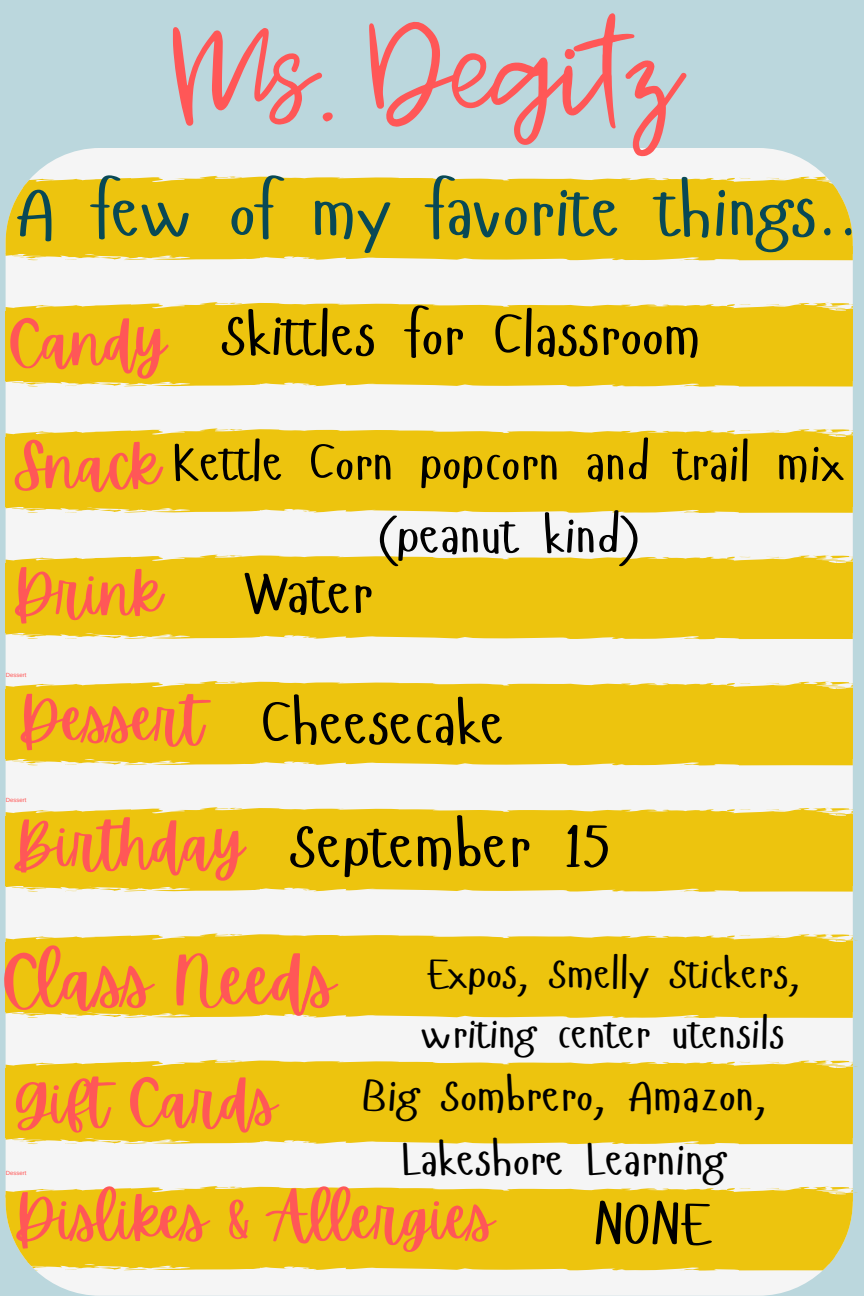
<style>
.page{position:relative;width:864px;height:1296px;background:#bbd7dd}
.page>*{position:absolute;margin:0;border:0;box-sizing:border-box;transform-origin:0 0}
.t1{font:300 129.8px "Jenthill";color:#ff5757}
.t2{font:72px "Hangyaboly";color:#084955}
.t3{font:68px "Apricots";color:#ff5757}
.t4{font:63.45px "Hangyaboly";color:#000}
.t5{font:60px "Apricots";color:#ff5757}
.t6{font:60px "Hangyaboly";color:#000}
.t7{font:59.05px "Hangyaboly";color:#000}
.t8{font:51.95px/72.8px "Hangyaboly";color:#000;text-align:center}
.t9{font:45.55px/63.7px "Hangyaboly";color:#000;text-align:center}
.t10{font:42.6px/59.6px "Hangyaboly";color:#000}
.t11{font:6px "Arimo";color:#ff5757}
</style>
<div class="page">
<div style="left:6px;top:148px;width:847px;height:1148px;background:#f5f5f5"></div>
<svg style="left:6px;top:1186px;width:847px;height:85px;background:#ecc61d"></svg>
<svg style="left:32px;top:1259px;width:45px;height:12px"></svg>
<svg style="left:91px;top:1259px;width:59px;height:11px"></svg>
<svg style="left:300px;top:1268px;width:13px;height:2px"></svg>
<svg style="left:272px;top:1259px;width:26px;height:1px"></svg>
<svg style="left:523px;top:1256px;width:21px;height:3px"></svg>
<svg style="left:830px;top:1187px;width:28px;height:8px"></svg>
<svg style="left:766px;top:1188px;width:21px;height:2px"></svg>
<svg style="left:739px;top:1188px;width:12px;height:1px"></svg>
<svg style="left:625px;top:1201px;width:27px;height:2px"></svg>
<svg style="left:414px;top:1199px;width:35px;height:2px"></svg>
<div style="left:6px;top:1060px;width:847px;height:84px;background:#edc40e"></div>
<svg style="left:19px;top:1133px;width:58px;height:12px"></svg>
<svg style="left:91px;top:1133px;width:59px;height:11px"></svg>
<svg style="left:300px;top:1142px;width:13px;height:1px"></svg>
<svg style="left:272px;top:1133px;width:26px;height:1px"></svg>
<svg style="left:523px;top:1130px;width:21px;height:3px"></svg>
<svg style="left:830px;top:1061px;width:28px;height:7px"></svg>
<svg style="left:766px;top:1062px;width:21px;height:2px"></svg>
<svg style="left:739px;top:1062px;width:12px;height:1px"></svg>
<svg style="left:625px;top:1075px;width:27px;height:1px"></svg>
<svg style="left:414px;top:1073px;width:35px;height:2px"></svg>
<div style="left:6px;top:933px;width:847px;height:85px;background:#edc40e"></div>
<svg style="left:19px;top:1007px;width:58px;height:11px"></svg>
<svg style="left:91px;top:1006px;width:59px;height:12px"></svg>
<svg style="left:272px;top:1006px;width:41px;height:11px"></svg>
<svg style="left:523px;top:1003px;width:21px;height:4px"></svg>
<svg style="left:830px;top:934px;width:28px;height:8px"></svg>
<svg style="left:766px;top:935px;width:21px;height:3px"></svg>
<svg style="left:739px;top:935px;width:12px;height:1px"></svg>
<svg style="left:625px;top:948px;width:27px;height:2px"></svg>
<svg style="left:414px;top:946px;width:35px;height:3px"></svg>
<div style="left:6px;top:807px;width:847px;height:85px;background:#edc40e"></div>
<svg style="left:19px;top:881px;width:58px;height:11px"></svg>
<svg style="left:91px;top:880px;width:59px;height:11px"></svg>
<svg style="left:272px;top:880px;width:41px;height:11px"></svg>
<svg style="left:523px;top:877px;width:21px;height:4px"></svg>
<svg style="left:830px;top:808px;width:23px;height:8px"></svg>
<svg style="left:766px;top:809px;width:21px;height:2px"></svg>
<svg style="left:739px;top:809px;width:12px;height:1px"></svg>
<svg style="left:625px;top:822px;width:27px;height:2px"></svg>
<svg style="left:414px;top:820px;width:35px;height:2px"></svg>
<div style="left:6px;top:681px;width:847px;height:84px;background:#edc40e"></div>
<svg style="left:19px;top:754px;width:58px;height:12px"></svg>
<svg style="left:91px;top:754px;width:59px;height:11px"></svg>
<svg style="left:300px;top:763px;width:13px;height:2px"></svg>
<svg style="left:272px;top:754px;width:26px;height:1px"></svg>
<svg style="left:523px;top:751px;width:21px;height:3px"></svg>
<svg style="left:830px;top:682px;width:23px;height:8px"></svg>
<svg style="left:766px;top:683px;width:21px;height:2px"></svg>
<svg style="left:739px;top:683px;width:12px;height:1px"></svg>
<svg style="left:625px;top:696px;width:27px;height:1px"></svg>
<svg style="left:414px;top:694px;width:35px;height:2px"></svg>
<div style="left:6px;top:555px;width:847px;height:84px;background:#edc40e"></div>
<svg style="left:19px;top:628px;width:58px;height:11px"></svg>
<svg style="left:91px;top:628px;width:59px;height:11px"></svg>
<svg style="left:300px;top:637px;width:13px;height:1px"></svg>
<svg style="left:272px;top:628px;width:26px;height:1px"></svg>
<svg style="left:523px;top:625px;width:21px;height:3px"></svg>
<svg style="left:830px;top:556px;width:23px;height:7px"></svg>
<svg style="left:766px;top:557px;width:21px;height:2px"></svg>
<svg style="left:739px;top:557px;width:12px;height:1px"></svg>
<svg style="left:625px;top:570px;width:27px;height:1px"></svg>
<svg style="left:414px;top:568px;width:35px;height:2px"></svg>
<div style="left:6px;top:428px;width:847px;height:85px;background:#edc40e"></div>
<svg style="left:19px;top:502px;width:58px;height:11px"></svg>
<svg style="left:91px;top:501px;width:59px;height:12px"></svg>
<svg style="left:272px;top:501px;width:41px;height:11px"></svg>
<svg style="left:523px;top:498px;width:21px;height:4px"></svg>
<svg style="left:830px;top:429px;width:23px;height:8px"></svg>
<svg style="left:766px;top:430px;width:21px;height:2px"></svg>
<svg style="left:739px;top:430px;width:12px;height:1px"></svg>
<svg style="left:625px;top:443px;width:27px;height:2px"></svg>
<svg style="left:414px;top:441px;width:35px;height:2px"></svg>
<div style="left:6px;top:302px;width:847px;height:85px;background:#edc40e"></div>
<svg style="left:19px;top:376px;width:58px;height:11px"></svg>
<svg style="left:91px;top:375px;width:59px;height:11px"></svg>
<svg style="left:300px;top:384px;width:13px;height:2px"></svg>
<svg style="left:272px;top:375px;width:26px;height:1px"></svg>
<svg style="left:523px;top:372px;width:21px;height:4px"></svg>
<svg style="left:830px;top:303px;width:23px;height:8px"></svg>
<svg style="left:766px;top:304px;width:21px;height:2px"></svg>
<svg style="left:739px;top:304px;width:12px;height:1px"></svg>
<svg style="left:625px;top:317px;width:27px;height:2px"></svg>
<svg style="left:414px;top:315px;width:35px;height:2px"></svg>
<svg style="left:6px;top:176px;width:847px;height:84px;background:#ecc61b"></svg>
<svg style="left:19px;top:249px;width:58px;height:12px"></svg>
<svg style="left:91px;top:249px;width:59px;height:11px"></svg>
<svg style="left:300px;top:258px;width:13px;height:1px"></svg>
<svg style="left:272px;top:249px;width:26px;height:1px"></svg>
<svg style="left:523px;top:246px;width:21px;height:3px"></svg>
<svg style="left:766px;top:178px;width:21px;height:2px"></svg>
<svg style="left:739px;top:178px;width:12px;height:1px"></svg>
<svg style="left:625px;top:191px;width:27px;height:1px"></svg>
<svg style="left:414px;top:189px;width:35px;height:2px"></svg>
<p class="t1" style="left:171px;top:-5px;width:511px">Ms. Degitz</p>
<p class="t2" style="left:15px;top:165px;width:845px">A few of my favorite things..</p>
<p class="t5" style="left:7px;top:308px;width:160px">Candy</p>
<p class="t7" style="left:222px;top:297px;width:480px">Skittles for Classroom</p>
<p class="t5" style="left:14px;top:431px;width:147px">Snack</p>
<p class="t5" style="left:12px;top:558px;width:151px">Drink</p>
<p class="t8" style="left:173px;top:424px;width:673px">Kettle Corn popcorn and trail mix (peanut kind)</p>
<p class="t6" style="left:242px;top:554px;width:132px">Water</p>
<p class="t11" style="left:6px;top:671px;width:22px">Dessert</p>
<p class="t5" style="left:18px;top:685px;width:187px">Dessert</p>
<p class="t6" style="left:262px;top:685px;width:245px">Cheesecake</p>
<p class="t11" style="left:6px;top:797px;width:22px">Dessert</p>
<p class="t5" style="left:11px;top:810px;width:234px">Birthday</p>
<p class="t4" style="left:291px;top:805px;width:320px">September 15</p>
<p class="t3" style="left:1px;top:942px;width:336px">Class Needs</p>
<p class="t10" style="left:421px;top:943px;width:380px">Expos, Smelly Stickers, writing center utensils</p>
<p class="t9" style="left:362px;top:1063px;width:406px">Big Sombrero, Amazon,<br>Lakeshore Learning</p>
<p class="t6" style="left:593px;top:1185px;width:119px">NONE</p>
<p class="t5" style="left:13px;top:1068px;width:265px">Gift Cards</p>
<p class="t11" style="left:6px;top:1170px;width:22px">Dessert</p>
<p class="t5" style="left:13px;top:1183px;width:482px">Dislikes &amp; Allergies</p>
</div>
